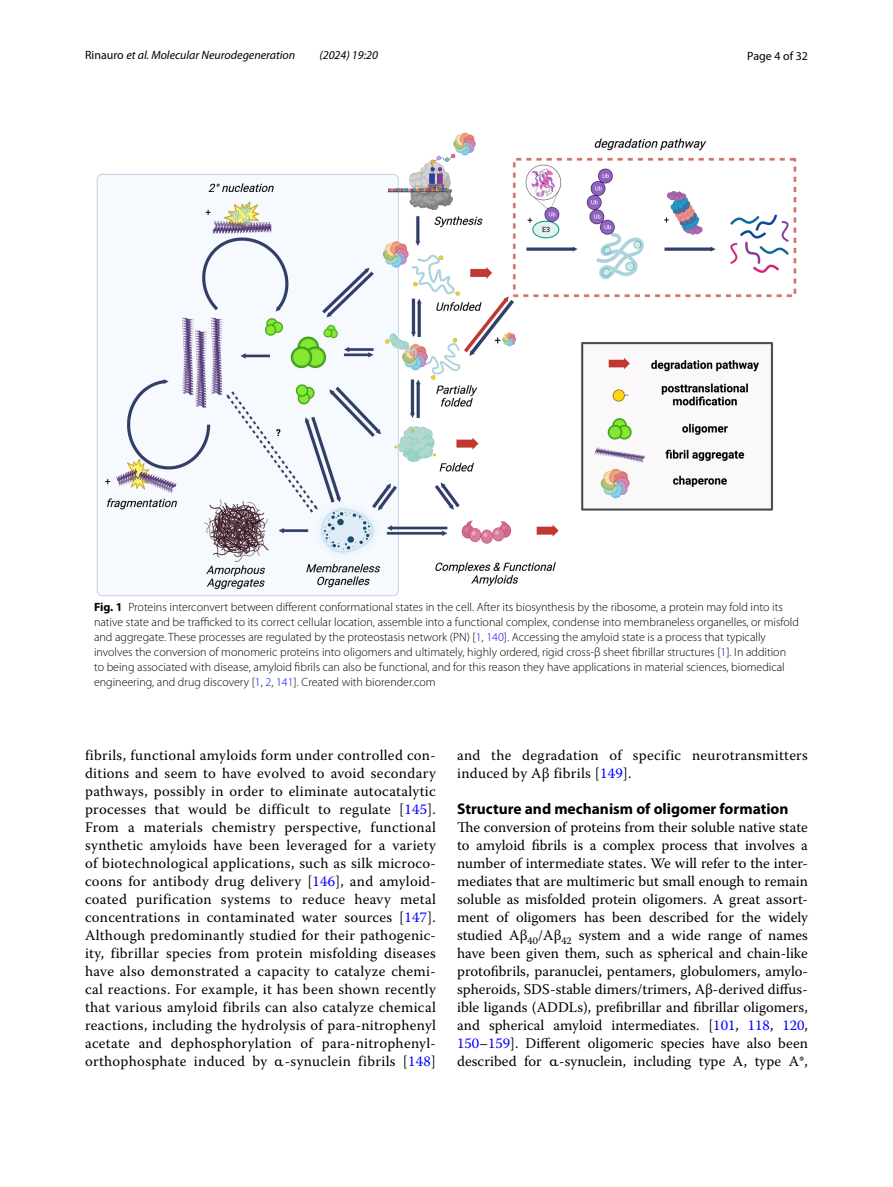
<style>
.page{position:relative;width:893px;height:1187px;background:#fff}
.page>*{position:absolute;margin:0;border:0;box-sizing:border-box;transform-origin:0 0}
.t1{font:700 15.45px "Myriad Pro";color:#000}
.t2{font:14.7px/18px "Warnock Pro";letter-spacing:.02em;color:#000;text-align:justify}
.t3{font:300 12px/15px "Myriad Pro";color:#000}
.t4{font:italic 12px "Myriad Pro";color:#000}
.t5{font:12px "Myriad Pro";color:#000}
.s1{font-style:normal}
.s2{font-weight:700}
.s3{color:#00f}
.s4{font-family:"Code 2000"}
</style>
<div class="page">
<img style="left:96px;top:133px;width:701px;height:463px">
<p class="t4" style="left:85px;top:48px;width:212px"><span class="s1">Rinauro</span> et al. Molecular Neurodegeneration</p>
<p class="t4" style="left:319px;top:48px;width:60px">(2024) 19:20</p>
<p class="t5" style="left:747px;top:48px;width:62px">Page 4 of 32</p>
<p class="t3" style="left:94px;top:600px;width:706px"><span class="s2">Fig. 1</span> Proteins interconvert between different conformational states in the cell. After its biosynthesis by the ribosome, a protein may fold into its native state and be trafficked to its correct cellular location, assemble into a functional complex, condense into membraneless organelles, or misfold and aggregate. These processes are regulated by the proteostasis network (PN) [<span class="s3">1</span>, <span class="s3">140</span>]. Accessing the amyloid state is a process that typically involves the conversion of monomeric proteins into oligomers and ultimately, highly ordered, rigid cross-β sheet fibrillar structures [<span class="s3">1</span>]. In addition to being associated with disease, amyloid fibrils can also be functional, and for this reason they have applications in material sciences, biomedical engineering, and drug discovery [<span class="s3">1</span>, <span class="s3">2</span>, <span class="s3">141</span>]. Created with biorender.com</p>
<p class="t2" style="left:85px;top:745px;width:352px">fibrils, functional amyloids form under controlled con&shy;ditions and seem to have evolved to avoid secondary pathways, possibly in order to eliminate autocatalytic processes that would be difficult to regulate [<span class="s3">145</span>].<br>From a materials chemistry perspective, functional synthetic amyloids have been leveraged for a variety of biotechnological applications, such as silk microco&shy;coons for antibody drug delivery [<span class="s3">146</span>], and amyloid&shy;coated purification systems to reduce heavy metal concentrations in contaminated water sources [<span class="s3">147</span>].<br>Although predominantly studied for their pathogenic&shy;ity, fibrillar species from protein misfolding diseases have also demonstrated a capacity to catalyze chemi&shy;cal reactions. For example, it has been shown recently that various amyloid fibrils can also catalyze chemical reactions, including the hydrolysis of para-nitrophenyl acetate and dephosphorylation of para-nitrophenyl&shy;orthophosphate induced by <span class="s4">⍺</span>-synuclein fibrils [<span class="s3">148</span>]</p>
<p class="t2" style="left:457px;top:745px;width:352px">and the degradation of specific neurotransmitters induced by Aβ fibrils [<span class="s3">149</span>].</p>
<p class="t1" style="left:457px;top:798px;width:333px">Structure and mechanism of oligomer formation</p>
<p class="t2" style="left:457px;top:817px;width:352px">The conversion of proteins from their soluble native state to amyloid fibrils is a complex process that involves a number of intermediate states. We will refer to the inter&shy;mediates that are multimeric but small enough to remain soluble as misfolded protein oligomers. A great assort&shy;ment of oligomers has been described for the widely studied Aβ<sub>40</sub>/Aβ<sub>42</sub> system and a wide range of names have been given them, such as spherical and chain-like protofibrils, paranuclei, pentamers, globulomers, amylo&shy;spheroids, SDS-stable dimers/trimers, Aβ-derived diffus&shy;ible ligands (ADDLs), prefibrillar and fibrillar oligomers, and spherical amyloid intermediates. [<span class="s3">101</span>, <span class="s3">118</span>, <span class="s3">120</span>, <span class="s3">150</span>–<span class="s3">159</span>]. Different oligomeric species have also been described for <span class="s4">⍺</span>-synuclein, including type A, type A*,</p>
</div>
